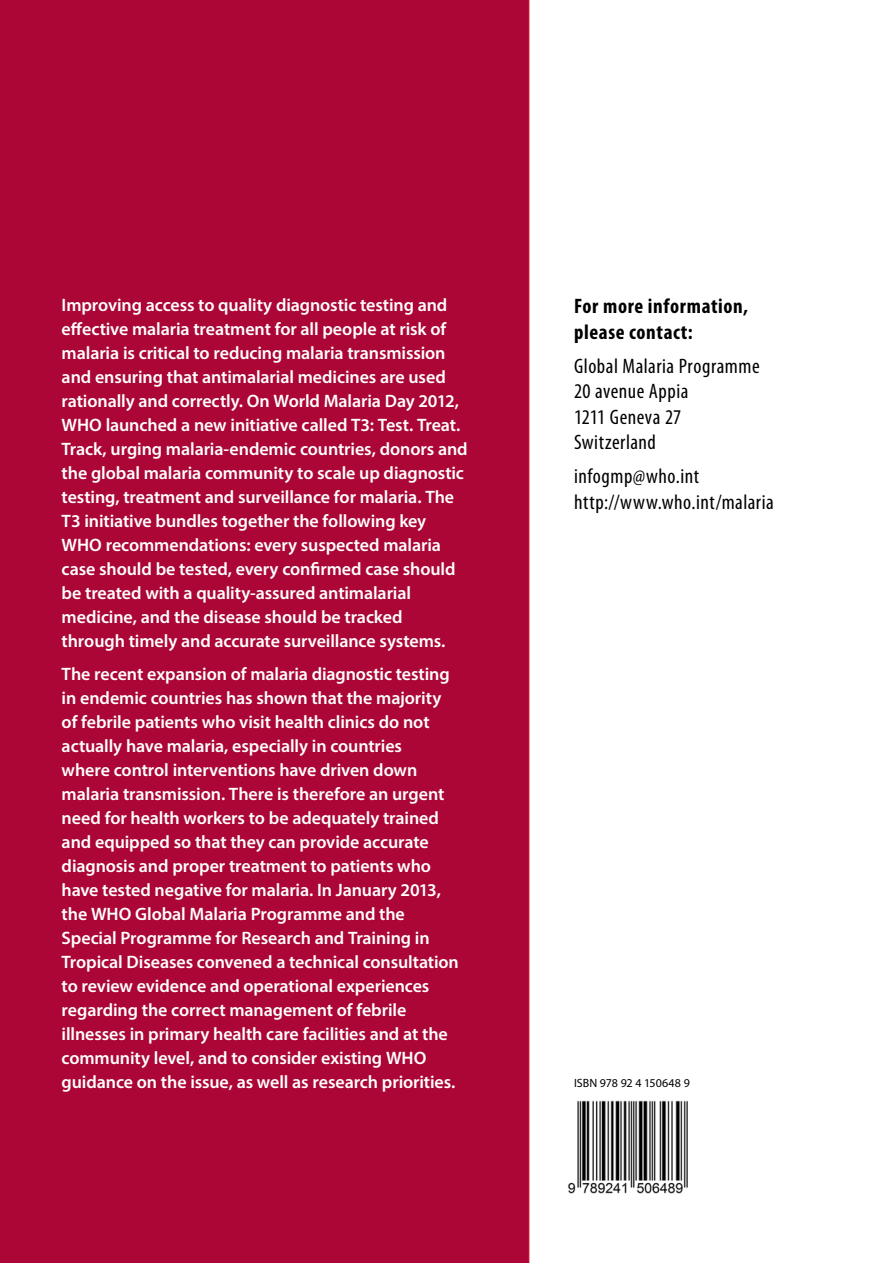
<style>
.page{position:relative;width:893px;height:1263px;background:#fff}
.page>*{position:absolute;margin:0;border:0;box-sizing:border-box;transform-origin:0 0}
.t1{font:condensed 21px/25.5px "Myriad Pro";letter-spacing:.025em;color:#000}
.t2{font:700 condensed 21px/25.5px "Myriad Pro";letter-spacing:.03em;color:#000}
.t3{font:600 18px/24px "Myriad Pro";letter-spacing:-.005em;color:#fff}
.t4{font:12px "Myriad Pro";color:#000}
</style>
<div class="page">
<div style="left:0;top:0;width:529px;height:1263px;background:#ab0635"></div>
<img style="left:567px;top:1100px;width:121px;height:94px">
<p class="t3" style="left:62px;top:293px;width:408px">Improving access to quality diagnostic testing and effective malaria treatment for all people at risk of malaria is critical to reducing malaria transmission and ensuring that antimalarial medicines are used rationally and correctly. On World Malaria Day 2012, WHO launched a new initiative called T3: Test. Treat.<br>Track, urging malaria-endemic countries, donors and the global malaria community to scale up diagnostic testing, treatment and surveillance for malaria. The T3 initiative bundles together the following key WHO recommendations: every suspected malaria case should be tested, every confirmed case should be treated with a quality-assured antimalarial medicine, and the disease should be tracked through timely and accurate surveillance systems.</p>
<p class="t3" style="left:62px;top:661px;width:399px">The recent expansion of malaria diagnostic testing in endemic countries has shown that the majority of febrile patients who visit health clinics do not actually have malaria, especially in countries<br>where control interventions have driven down malaria transmission. There is therefore an urgent need for health workers to be adequately trained and equipped so that they can provide accurate diagnosis and proper treatment to patients who have tested negative for malaria. In January 2013, the WHO Global Malaria Programme and the Special Programme for Research and Training in Tropical Diseases convened a technical consultation to review evidence and operational experiences regarding the correct management of febrile illnesses in primary health care facilities and at the community level, and to consider existing WHO guidance on the issue, as well as research priorities.</p>
<p class="t2" style="left:574px;top:293px;width:176px">For more information, please contact:</p>
<p class="t1" style="left:574px;top:353px;width:187px">Global Malaria Programme<br>20 avenue Appia<br>1211 Geneva 27<br>Switzerland</p>
<p class="t1" style="left:574px;top:463px;width:201px">infogmp@who.int http://www.who.int/malaria</p>
<p class="t4" style="left:574px;top:1075px;width:117px">ISBN 978 92 4 150648 9</p>
</div>
